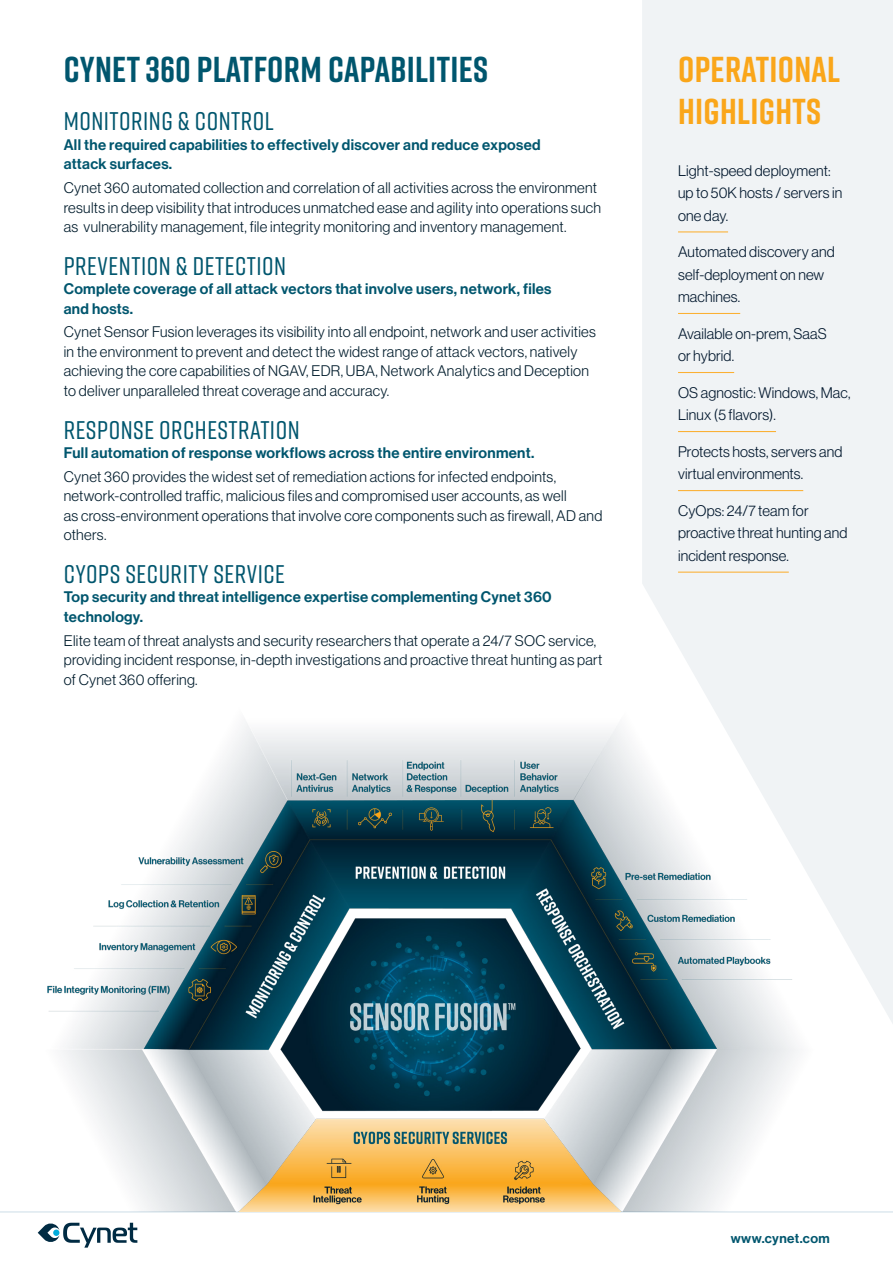
<style>
.page{position:relative;width:893px;height:1263px;background:#fff}
.page>*{position:absolute;margin:0;border:0;box-sizing:border-box;transform-origin:0 0}
.t1{font:700 36px "Rift";letter-spacing:.01em;color:#00566e}
.t2{font:700 36px/42px "Rift";letter-spacing:.01em;color:#faa61a}
.t3{font:500 25.5px "Rift";letter-spacing:.02em;color:#00566e}
.t4{font:15px/19.5px "N Haas Grotesk DS Pro 45 Lt";letter-spacing:.02em;color:#001c2c}
.t5{font:15px/19.5px "N Haas Grotesk DS Pro 65 Md";letter-spacing:.02em;color:#00566e}
.t6{font:15px/22.5px "N Haas Grotesk DS Pro 45 Lt";letter-spacing:.01em;color:#00162c}
.t7{font:13.5px "N Haas Grotesk DS Pro 65 Md";letter-spacing:.03em;color:#00566e}
</style>
<div class="page">
<svg style="left:38px;top:1223px;width:99px;height:24px"></svg>
<div style="left:642px;top:0;width:251px;height:687px;background:#f0f3f5"></div>
<hr style="left:678px;top:231px;width:50px;height:1px;background:#fbb033">
<hr style="left:678px;top:313px;width:62px;height:1px;background:#fbb033">
<hr style="left:678px;top:372px;width:56px;height:1px;background:#fbb033">
<hr style="left:678px;top:431px;width:98px;height:1px;background:#fbb033">
<hr style="left:678px;top:490px;width:125px;height:1px;background:#fbb033">
<hr style="left:678px;top:572px;width:111px;height:1px;background:#fbb033">
<img style="left:0;top:687px;width:893px;height:525px">
<h1 class="t1" style="left:64px;top:44px;width:426px">CYNET360PLATFORM CAPABILITIES</h1>
<h2 class="t3" style="left:64px;top:104px;width:211px">MONITORING &amp; CONTROL</h2>
<p class="t5" style="left:64px;top:135px;width:478px">All the required capabilities to effectively discover and reduce exposed attack surfaces.</p>
<p class="t4" style="left:64px;top:178px;width:539px">Cynet 360 automated collection and correlation of all activities across the environment results in deep visibility that introduces unmatched ease and agility into operations such as vulnerability management, file integrity monitoring and inventory management.</p>
<h2 class="t3" style="left:64px;top:248px;width:224px">PREVENTION &amp; DETECTION</h2>
<p class="t5" style="left:64px;top:279px;width:489px">Complete coverage of all attack vectors that involve users, network, files and hosts.</p>
<p class="t4" style="left:64px;top:322px;width:534px">Cynet Sensor Fusion leverages its visibility into all endpoint, network and user activities in the environment to prevent and detect the widest range of attack vectors, natively achieving the core capabilities of NGAV, EDR, UBA, Network Analytics and Deception to deliver unparalleled threat coverage and accuracy.</p>
<h2 class="t3" style="left:64px;top:412px;width:237px">RESPONSE ORCHESTRATION</h2>
<p class="t5" style="left:64px;top:443px;width:472px">Full automation of response workflows across the entire environment.</p>
<p class="t4" style="left:64px;top:467px;width:540px">Cynet 360 provides the widest set of remediation actions for infected endpoints, network-controlled traffic, malicious files and compromised user accounts, as well<br>as cross-environment operations that involve core components such as firewall, AD and others.</p>
<h2 class="t3" style="left:64px;top:556px;width:223px">CYOPS SECURITY SERVICE</h2>
<p class="t5" style="left:64px;top:587px;width:489px">Top security and threat intelligence expertise complementing Cynet 360 technology.</p>
<p class="t4" style="left:64px;top:630px;width:540px">Elite team of threat analysts and security researchers that operate a 24/7 SOC service, providing incident response in, -depth investigations and proactive threat hunting as part of Cynet 360 offering.</p>
<h1 class="t2" style="left:678px;top:48px;width:164px">OPERATIONAL<br>HIGHLIGHTS</h1>
<p class="t6" style="left:678px;top:159px;width:166px">Light-speed deployment: up to 50K hosts / servers in one day.</p>
<p class="t6" style="left:678px;top:241px;width:158px">Automated discovery and self-deployment on new machines.</p>
<p class="t6" style="left:678px;top:322px;width:150px">Available on-prem, SaaS or hybrid.</p>
<p class="t6" style="left:678px;top:381px;width:174px">OS agnostic: Windows, Mac,<br>Linux 5( flavors .(</p>
<p class="t6" style="left:678px;top:440px;width:166px">Protects hosts, servers and virtual environments.</p>
<p class="t6" style="left:678px;top:499px;width:171px">CyOps: 24/7 team for proactive threat hunting and incident response.</p>
<p class="t7" style="left:731px;top:1230px;width:101px">www.cynet.com</p>
</div>
